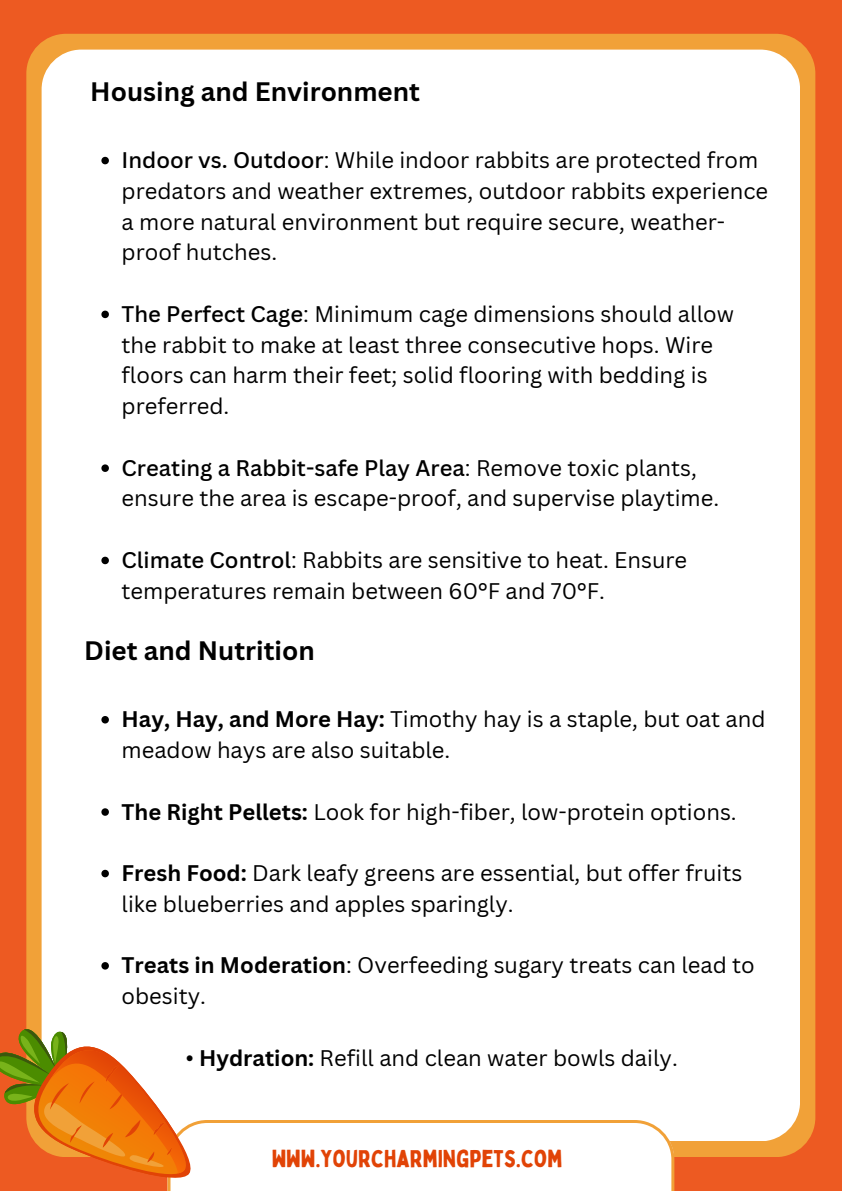
<style>
.page{position:relative;width:842px;height:1191px;background:#fff}
.page>*{position:absolute;margin:0;border:0;box-sizing:border-box;transform-origin:0 0}
.t1{font:700 26px "Canva Sans";color:#000}
.t2{font:23.8px "Bobby Jones";color:#e14306}
.t3{font:22px/30.7px "Canva Sans";color:#000}
.s1{font-weight:500}
.s2{font-weight:700}
</style>
<div class="page">
<div style="left:0;top:0;width:842px;height:1190px;background:#ed5a22"></div>
<div style="left:26px;top:34px;width:789px;height:1122px;background:#f1a138;border-radius:40px"></div>
<div style="left:42px;top:50px;width:758px;height:1091px;background:#fff;border-radius:40px"></div>
<svg style="left:101px;top:157px;width:8px;height:7px"></svg>
<svg style="left:101px;top:310px;width:8px;height:8px"></svg>
<svg style="left:101px;top:464px;width:8px;height:8px"></svg>
<svg style="left:101px;top:556px;width:8px;height:8px"></svg>
<svg style="left:101px;top:716px;width:8px;height:7px"></svg>
<svg style="left:101px;top:808px;width:8px;height:7px"></svg>
<svg style="left:101px;top:869px;width:8px;height:8px"></svg>
<svg style="left:101px;top:962px;width:8px;height:7px"></svg>
<svg style="left:0;top:1003px;width:674px;height:187px"></svg>
<p class="t1" style="left:90px;top:73px;width:331px">Housing and Environment</p>
<p class="t3" style="left:122px;top:144px;width:648px"><span class="s1">Indoor vs. Outdoor</span>: While indoor rabbits are protected from predators and weather extremes, outdoor rabbits experience a more natural environment but require secure, weather&shy;proof hutches.</p>
<p class="t3" style="left:122px;top:298px;width:614px"><span class="s1">The Perfect Cage</span>: Minimum cage dimensions should allow the rabbit to make at least three consecutive hops. Wire floors can harm their feet; solid flooring with bedding is preferred.</p>
<p class="t3" style="left:122px;top:451px;width:599px"><span class="s1">Creating a Rabbit-safe Play Area</span>: Remove toxic plants, ensure the area is escape-proof, and supervise playtime.</p>
<p class="t3" style="left:122px;top:544px;width:567px"><span class="s1">Climate Control</span>: Rabbits are sensitive to heat. Ensure temperatures remain between 60°F and 70°F.</p>
<p class="t1" style="left:84px;top:632px;width:232px">Diet and Nutrition</p>
<p class="t3" style="left:122px;top:703px;width:646px"><span class="s2">Hay, Hay, and More Hay:</span> Timothy hay is a staple, but oat and meadow hays are also suitable.</p>
<p class="t3" style="left:122px;top:795px;width:617px"><span class="s2">The Right Pellets:</span> Look for high-fiber, low-protein options.</p>
<p class="t3" style="left:122px;top:857px;width:622px"><span class="s2">Fresh Food:</span> Dark leafy greens are essential, but offer fruits like blueberries and apples sparingly.</p>
<p class="t3" style="left:122px;top:949px;width:635px"><span class="s2">Treats in Moderation</span>: Overfeeding sugary treats can lead to obesity.</p>
<p class="t3" style="left:186px;top:1041px;width:493px">• <span class="s2">Hydration:</span> Refill and clean water bowls daily.</p>
<p class="t2" style="left:272px;top:1143px;width:292px">WWW.YOURCHARMINGPETS.COM</p>
</div>
